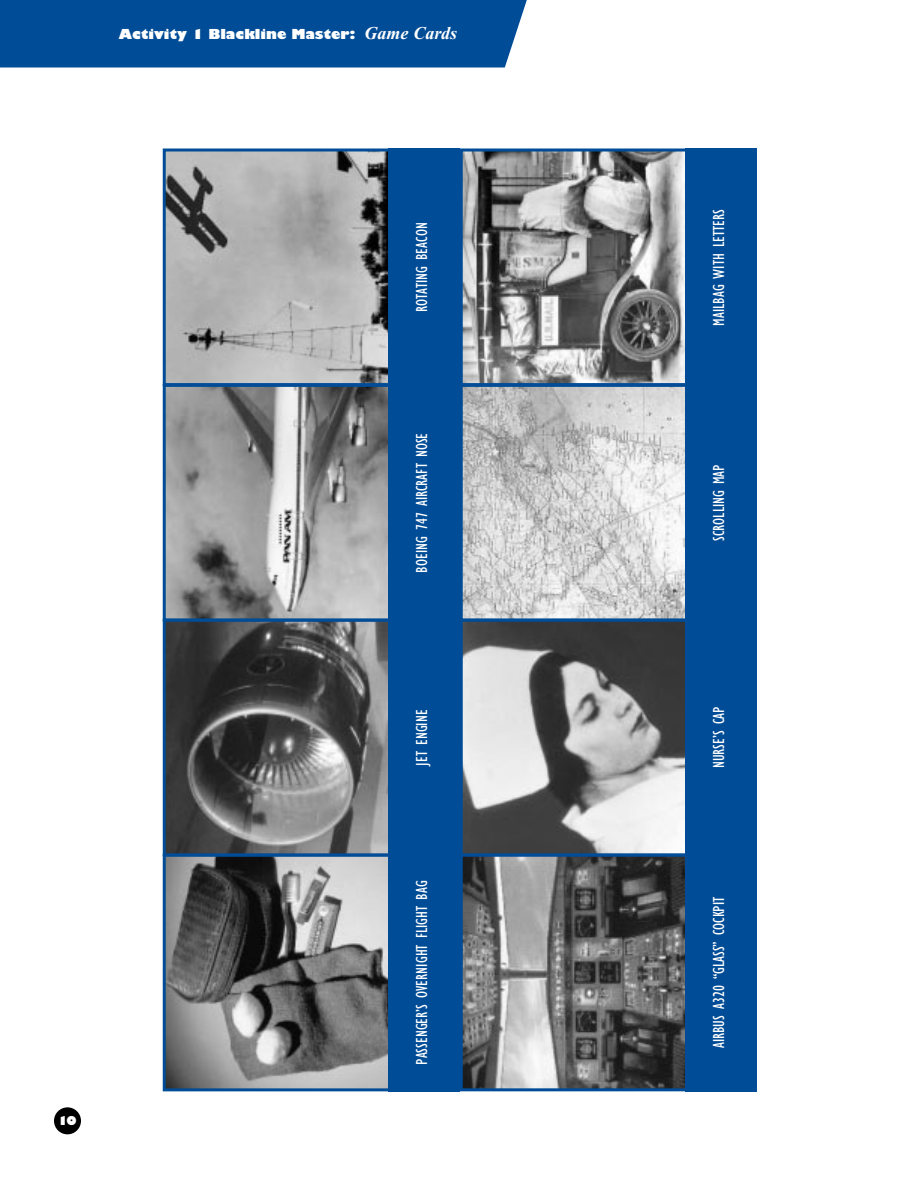
<style>
.page{position:relative;width:918px;height:1188px;background:#fff}
.page>*{position:absolute;margin:0;border:0;box-sizing:border-box;transform-origin:0 0}
.t1{font:condensed 16.5px "Gill Sans";color:#fff}
.t2{font:800 13.5px "Gill Sans";color:#fff}
.t3{font:800 12px "Gill Sans";color:#fff}
.s1{font-family:"Times New Roman";font-weight:700;font-style:italic;font-size:18px}
</style>
<div class="page">
<img style="left:167px;top:152px;width:221px;height:230px">
<div style="left:163px;top:148px;width:297px;height:238px;border:3px solid #004c96"></div>
<div style="left:388px;top:149px;width:71px;height:237px;background:#004c96"></div>
<img style="left:464px;top:152px;width:221px;height:230px">
<div style="left:460px;top:148px;width:297px;height:238px;border:3px solid #004c96"></div>
<div style="left:685px;top:149px;width:71px;height:237px;background:#004c96"></div>
<img style="left:167px;top:388px;width:221px;height:229px">
<div style="left:163px;top:384px;width:297px;height:237px;border:3px solid #004c96"></div>
<div style="left:388px;top:384px;width:71px;height:238px;background:#004c96"></div>
<img style="left:464px;top:388px;width:221px;height:229px">
<div style="left:460px;top:384px;width:297px;height:237px;border:3px solid #004c96"></div>
<div style="left:685px;top:384px;width:71px;height:238px;background:#004c96"></div>
<img style="left:167px;top:623px;width:221px;height:229px">
<div style="left:163px;top:619px;width:297px;height:237px;border:3px solid #004c96"></div>
<div style="left:388px;top:619px;width:71px;height:237px;background:#004c96"></div>
<img style="left:464px;top:623px;width:221px;height:229px">
<div style="left:460px;top:619px;width:297px;height:237px;border:3px solid #004c96"></div>
<div style="left:685px;top:619px;width:71px;height:237px;background:#004c96"></div>
<img style="left:167px;top:858px;width:221px;height:229px">
<div style="left:163px;top:854px;width:297px;height:237px;border:3px solid #004c96"></div>
<div style="left:388px;top:854px;width:71px;height:237px;background:#004c96"></div>
<img style="left:464px;top:858px;width:221px;height:229px">
<div style="left:460px;top:854px;width:297px;height:237px;border:3px solid #004c96"></div>
<div style="left:685px;top:854px;width:71px;height:237px;background:#004c96"></div>
<div style="left:0;top:0;width:527px;height:68px;background:#004c96"></div>
<div style="left:54px;top:1107px;width:27px;height:27px;background:#000;border-radius:50%"></div>
<p class="t2" style="left:119px;top:29px;width:340px">Activity 1 Blackline Master: <span class="s1">Game Cards</span></p>
<p class="t3" style="left:58px;top:1116px;width:20px">10</p>
<p class="t1" style="left:416px;top:312px;width:91px;rotate:-90deg">ROTATING BEACON</p>
<p class="t1" style="left:416px;top:573px;width:142px;rotate:-90deg">BOEING 747 AIRCRAFT NOSE</p>
<p class="t1" style="left:416px;top:766px;width:58px;rotate:-90deg">JET ENGINE</p>
<p class="t1" style="left:416px;top:1065px;width:186px;rotate:-90deg">PASSENGER’S OVERNIGHT FLIGHT BAG</p>
<p class="t1" style="left:713px;top:326px;width:118px;rotate:-90deg">MAILBAG WITH LETTERS</p>
<p class="t1" style="left:713px;top:541px;width:78px;rotate:-90deg">SCROLLING MAP</p>
<p class="t1" style="left:713px;top:768px;width:63px;rotate:-90deg">NURSE’S CAP</p>
<p class="t1" style="left:713px;top:1048px;width:153px;rotate:-90deg">AIRBUS A320 “GLASS” COCKPIT</p>
</div>
